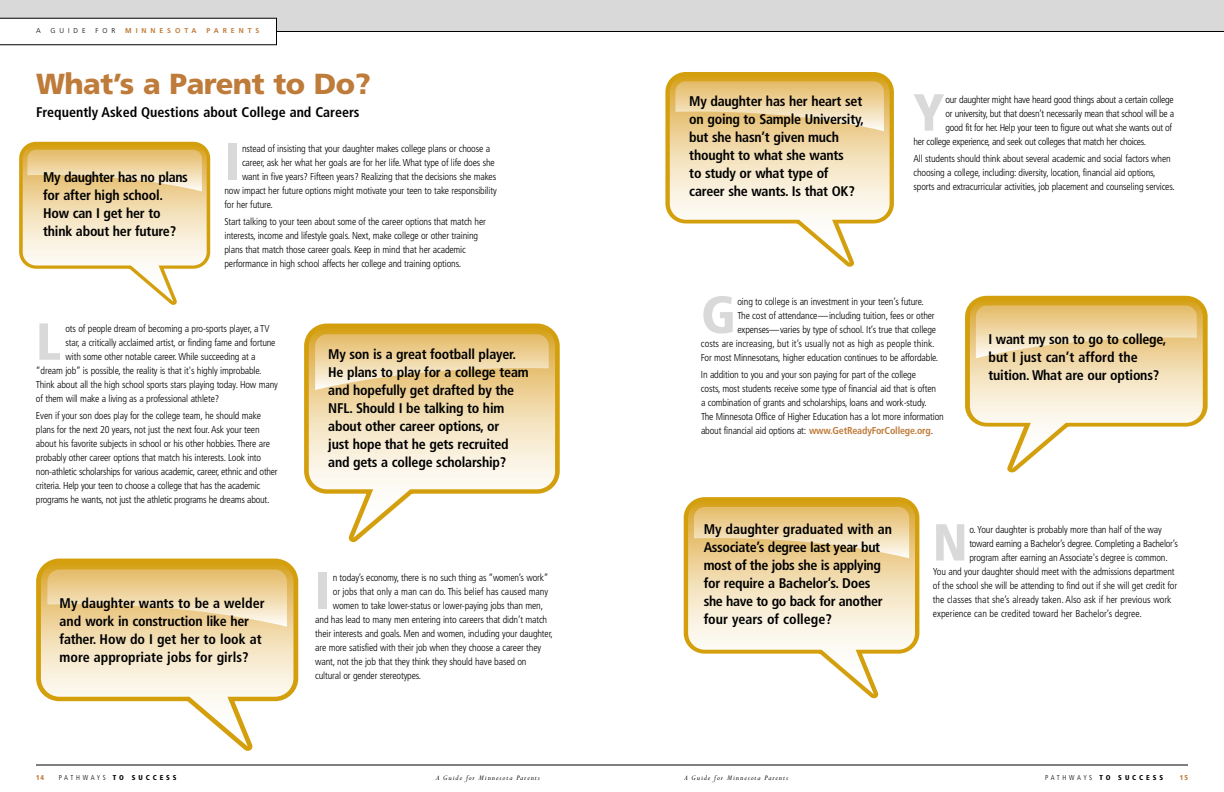
<style>
.page{position:relative;width:1224px;height:792px;background:#fff}
.page>*{position:absolute;margin:0;border:0;box-sizing:border-box;transform-origin:0 0}
.t1{font:900 condensed 52px "Frutiger";color:#d9d9d9}
.t2{font:900 29px "Frutiger";letter-spacing:-.02em;color:#be7b39}
.t3{font:700 condensed 14px/18px "Frutiger";letter-spacing:-.015em;color:#000}
.t4{font:300 condensed 10px/14px "Frutiger";letter-spacing:-.015em;color:#000}
.t5{font:italic 8px "Perpetua";letter-spacing:.115em;color:#000}
.t6{font:900 condensed 7px "Frutiger";letter-spacing:.405em;color:#000}
.t7{font:700 7px "Frutiger";letter-spacing:.555em;color:#be7b39}
.t8{font:300 7px "Frutiger";letter-spacing:.555em;color:#000}
.t9{font:900 condensed 7px "Frutiger";color:#be7b39}
.s1{font-weight:300}
.s2{font-weight:700;color:#be7b39}
</style>
<div class="page">
<svg style="left:304px;top:323px;width:256px;height:220px"></svg>
<svg style="left:309px;top:328px;width:246px;height:210px"></svg>
<svg style="left:315px;top:334px;width:234px;height:56px;background:#ecce92"></svg>
<hr style="left:612px;top:765px;width:576px;height:1px;background:#000">
<div style="left:0;top:0;width:1224px;height:32px;background:#d9d9d9"></div>
<svg style="left:0;top:18px;width:277px;height:27px"></svg>
<hr style="left:276px;top:31px;width:948px;height:1px;background:#000">
<hr style="left:36px;top:765px;width:576px;height:1px;background:#000">
<svg style="left:19px;top:145px;width:191px;height:160px"></svg>
<svg style="left:665px;top:79px;width:229px;height:188px"></svg>
<svg style="left:670px;top:76px;width:220px;height:187px"></svg>
<svg style="left:675px;top:81px;width:209px;height:50px;background:#ecce91"></svg>
<svg style="left:966px;top:295px;width:242px;height:178px"></svg>
<svg style="left:970px;top:300px;width:233px;height:169px"></svg>
<svg style="left:976px;top:306px;width:221px;height:52px;background:#edd096"></svg>
<svg style="left:683px;top:505px;width:236px;height:194px"></svg>
<svg style="left:688px;top:501px;width:227px;height:193px"></svg>
<svg style="left:694px;top:507px;width:215px;height:51px;background:#ecce92"></svg>
<svg style="left:36px;top:567px;width:262px;height:198px"></svg>
<svg style="left:41px;top:563px;width:252px;height:183px"></svg>
<svg style="left:47px;top:570px;width:240px;height:57px;background:#edd096"></svg>
<p class="t8" style="left:36px;top:28px;width:6px">A</p>
<p class="t8" style="left:51px;top:28px;width:37px">GUIDE</p>
<p class="t8" style="left:96px;top:28px;width:21px">FOR</p>
<p class="t7" style="left:125px;top:28px;width:73px">MINNESOTA</p>
<p class="t7" style="left:207px;top:28px;width:54px">PARENTS</p>
<h2 class="t2" style="left:36px;top:72px;width:336px">What’s a Parent to Do?</h2>
<h3 class="t3" style="left:36px;top:104px;width:325px">Frequently Asked Questions about College and Careers</h3>
<h3 class="t3" style="left:43px;top:169px;width:146px">My daughter has no plans for after high school.<br>How can I get her to think about her future?</h3>
<h1 class="t1" style="left:224px;top:141px;width:17px">I</h1>
<p class="t4" style="left:242px;top:142px;width:250px">nstead of insisting that your daughter makes college plans or choose a</p>
<p class="t4" style="left:242px;top:156px;width:254px">career, ask her what her goals are for her life. What type of life does she</p>
<p class="t4" style="left:242px;top:170px;width:256px">want in five years? Fifteen years? Realizing that the decisions she makes</p>
<p class="t4" style="left:224px;top:184px;width:274px">now impact her future options might motivate your teen to take responsibility</p>
<p class="t4" style="left:224px;top:198px;width:50px">for her future.</p>
<p class="t4" style="left:224px;top:216px;width:263px">Start talking to your teen about some of the career options that match her interests, income and lifestyle goals. Next, make college or other training plans that match those career goals. Keep in mind that her academic performance in high school affects her college and training options.</p>
<h1 class="t1" style="left:36px;top:321px;width:27px">L</h1>
<p class="t4" style="left:65px;top:322px;width:206px">ots of people dream of becoming a pro-sports player, a TV</p>
<p class="t4" style="left:65px;top:336px;width:212px">star, a critically acclaimed artist, or finding fame and fortune</p>
<p class="t4" style="left:65px;top:350px;width:192px">with some other notable career. While succeeding at a</p>
<p class="t4" style="left:36px;top:364px;width:227px">“dream job” is possible, the reality is that it's highly improbable.</p>
<p class="t4" style="left:36px;top:378px;width:243px">Think about all the high school sports stars playing today. How many</p>
<p class="t4" style="left:36px;top:392px;width:185px">of them will make a living as a professional athlete?</p>
<p class="t4" style="left:36px;top:410px;width:243px">Even if your son does play for the college team, he should make plans for the next 20 years, not just the next four. Ask your teen about his favorite subjects in school or his other hobbies. There are probably other career options that match his interests. Look into non-athletic scholarships for various academic, career, ethnic and other criteria. Help your teen to choose a college that has the academic programs he wants, not just the athletic programs he dreams about.</p>
<h3 class="t3" style="left:60px;top:595px;width:207px">My daughter wants to be a welder and work in construction like her father. How do I get her to look at more appropriate jobs for girls?</h3>
<h3 class="t3" style="left:328px;top:347px;width:202px">My son is a great football player.<br>He plans to play for a college team and hopefully get drafted by the<br>NFL. Should I be talking to him about other career options, or<br>just hope that he gets recruited and gets a college scholarship?</h3>
<h1 class="t1" style="left:315px;top:570px;width:17px">I</h1>
<p class="t4" style="left:333px;top:571px;width:217px">n today’s economy, there is no such thing as “women’s work”</p>
<p class="t4" style="left:333px;top:585px;width:217px">or jobs that only a man can do. This belief has caused many</p>
<p class="t4" style="left:333px;top:599px;width:212px">women to take lower-status or lower-paying jobs than men,</p>
<p class="t4" style="left:315px;top:613px;width:234px">and has lead to many men entering into careers that didn’t match</p>
<p class="t4" style="left:315px;top:627px;width:239px">their interests and goals. Men and women, including your daughter,</p>
<p class="t4" style="left:315px;top:641px;width:227px">are more satisfied with their job when they choose a career they</p>
<p class="t4" style="left:315px;top:655px;width:213px">want, not the job that they think they should have based on</p>
<p class="t4" style="left:315px;top:669px;width:108px">cultural or gender stereotypes.</p>
<p class="t9" style="left:36px;top:775px;width:10px">14</p>
<p class="t6" style="left:59px;top:775px;width:120px"><span class="s1">PATHWAYS</span> TO SUCCESS</p>
<p class="t5" style="left:436px;top:775px;width:106px">A Guide for Minnesota Parents</p>
<h3 class="t3" style="left:689px;top:94px;width:176px">My daughter has her heart set on going to Sample University, but she hasn’t given much thought to what she wants<br>to study or what type of career she wants. Is that OK?</h3>
<h1 class="t1" style="left:914px;top:92px;width:32px">Y</h1>
<p class="t4" style="left:946px;top:93px;width:230px">our daughter might have heard good things about a certain college</p>
<p class="t4" style="left:946px;top:107px;width:230px">or university, but that doesn’t necessarily mean that school will be a</p>
<p class="t4" style="left:946px;top:121px;width:228px">good fit for her. Help your teen to figure out what she wants out of</p>
<p class="t4" style="left:914px;top:135px;width:234px">her college experience, and seek out colleges that match her choices.</p>
<p class="t4" style="left:914px;top:153px;width:263px">All students should think about several academic and social factors when choosing a college, including: diversity, location, financial aid options, sports and extracurricular activities, job placement and counseling services.</p>
<h1 class="t1" style="left:701px;top:294px;width:36px">G</h1>
<p class="t4" style="left:737px;top:295px;width:188px">oing to college is an investment in your teen’s future.</p>
<p class="t4" style="left:737px;top:309px;width:199px">The cost of attendance—including tuition, fees or other</p>
<p class="t4" style="left:737px;top:323px;width:200px">expenses—varies by type of school. It’s true that college</p>
<p class="t4" style="left:701px;top:337px;width:235px">costs are increasing, but it’s usually not as high as people think.</p>
<p class="t4" style="left:701px;top:351px;width:239px">For most Minnesotans, higher education continues to be affordable.</p>
<p class="t4" style="left:701px;top:369px;width:244px">In addition to you and your son paying for part of the college<br>costs, most students receive some type of financial aid that is often<br>a combination of grants and scholarships, loans and work-study.<br>The Minnesota Office of Higher Education has a lot more information about financial aid options at: <span class="s2">www.GetReadyForCollege.org</span>.</p>
<h3 class="t3" style="left:989px;top:332px;width:180px">I want my son to go to college, but I just can’t afford the tuition. What are our options?</h3>
<h3 class="t3" style="left:704px;top:521px;width:190px">My daughter graduated with an<br>Associate’s degree last year but most of the jobs she is applying for require a Bachelor’s. Does she have to go back for another four years of college?</h3>
<h1 class="t1" style="left:933px;top:522px;width:36px">N</h1>
<p class="t4" style="left:969px;top:523px;width:194px">o. Your daughter is probably more than half of the way</p>
<p class="t4" style="left:969px;top:537px;width:210px">toward earning a Bachelor’s degree. Completing a Bachelor’s</p>
<p class="t4" style="left:969px;top:551px;width:200px">program after earning an Associate's degree is common.</p>
<p class="t4" style="left:933px;top:565px;width:243px">You and your daughter should meet with the admissions department</p>
<p class="t4" style="left:933px;top:579px;width:246px">of the school she will be attending to find out if she will get credit for</p>
<p class="t4" style="left:933px;top:593px;width:240px">the classes that she’s already taken. Also ask if her previous work</p>
<p class="t4" style="left:933px;top:607px;width:210px">experience can be credited toward her Bachelor’s degree.</p>
<p class="t5" style="left:684px;top:775px;width:106px">A Guide for Minnesota Parents</p>
<p class="t6" style="left:1045px;top:775px;width:120px"><span class="s1">PATHWAYS</span> TO SUCCESS</p>
<p class="t9" style="left:1180px;top:775px;width:10px">15</p>
</div>
